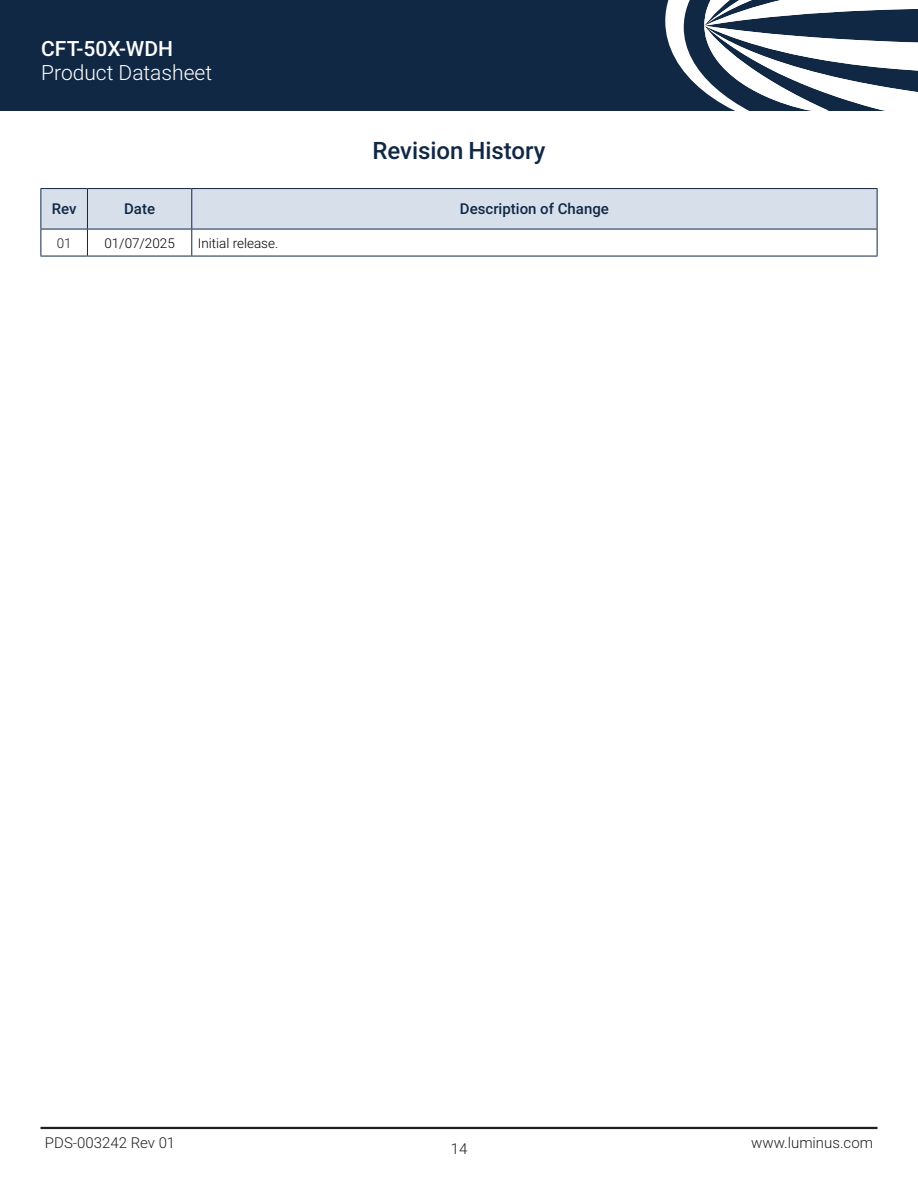
<style>
.page{position:relative;width:918px;height:1188px;background:#fff}
.page>*{position:absolute;margin:0;border:0;box-sizing:border-box;transform-origin:0 0}
.DS_Basic_Headline{font:500 24px "Roboto";color:#112845}
.t1{font:300 21px "Roboto";color:#fff}
.t2{font:500 21px "Roboto";color:#fff}
.DS_Bottom_Folio{font:300 15px "Roboto";color:#231f20}
.DS_ChartHeadline3_inside{font:500 15px "Roboto";color:#112845}
.DS_Folio_Pg{font:300 15px "Roboto";color:#231f20}
.DS_Chart_BodyText{font:300 13.5px "Roboto";color:#000}
.t3{font:300 13.5px "Roboto";color:#231f20}
</style>
<div class="page">
<hr style="left:40px;top:256px;width:47px;height:1px;background:#112845">
<hr style="left:87px;top:256px;width:105px;height:1px;background:#112845">
<svg style="left:40px;top:189px;width:838px;height:67px"></svg>
<hr style="left:192px;top:256px;width:685px;height:1px;background:#112845">
<hr style="left:40px;top:188px;width:47px;height:1px;background:#112845">
<hr style="left:40px;top:189px;width:1px;height:40px;background:#112845">
<hr style="left:87px;top:188px;width:105px;height:1px;background:#112845">
<hr style="left:87px;top:189px;width:1px;height:40px;background:#112845">
<hr style="left:192px;top:188px;width:685px;height:1px;background:#112845">
<hr style="left:191px;top:189px;width:1px;height:40px;background:#112845">
<hr style="left:877px;top:189px;width:1px;height:40px;background:#112845">
<div style="left:0;top:0;width:918px;height:110px;background:#112845"></div>
<svg style="left:665px;top:0;width:253px;height:110px"></svg>
<hr style="left:40px;top:1127px;width:838px;height:2px;background:#231f20">
<p class="t2" style="left:41px;top:34px;width:133px">CFT-50X-WDH</p>
<p class="t1" style="left:41px;top:58px;width:172px">Product Datasheet</p>
<p class="DS_Basic_Headline" style="left:372px;top:133px;width:175px">Revision History</p>
<p class="DS_ChartHeadline3_inside" style="left:52px;top:199px;width:26px">Rev</p>
<p class="DS_ChartHeadline3_inside" style="left:124px;top:199px;width:32px">Date</p>
<p class="DS_ChartHeadline3_inside" style="left:460px;top:199px;width:151px">Description of Change</p>
<p class="t3" style="left:57px;top:233px;width:16px">01</p>
<p class="DS_Chart_BodyText" style="left:104px;top:233px;width:72px">01/07/2025</p>
<p class="DS_Chart_BodyText" style="left:198px;top:233px;width:82px">Initial release.</p>
<p class="DS_Bottom_Folio" style="left:45px;top:1132px;width:132px">PDS-003242 Rev 01</p>
<p class="DS_Bottom_Folio" style="left:751px;top:1132px;width:123px">www.luminus.com</p>
<p class="DS_Folio_Pg" style="left:451px;top:1139px;width:18px">14</p>
</div>
